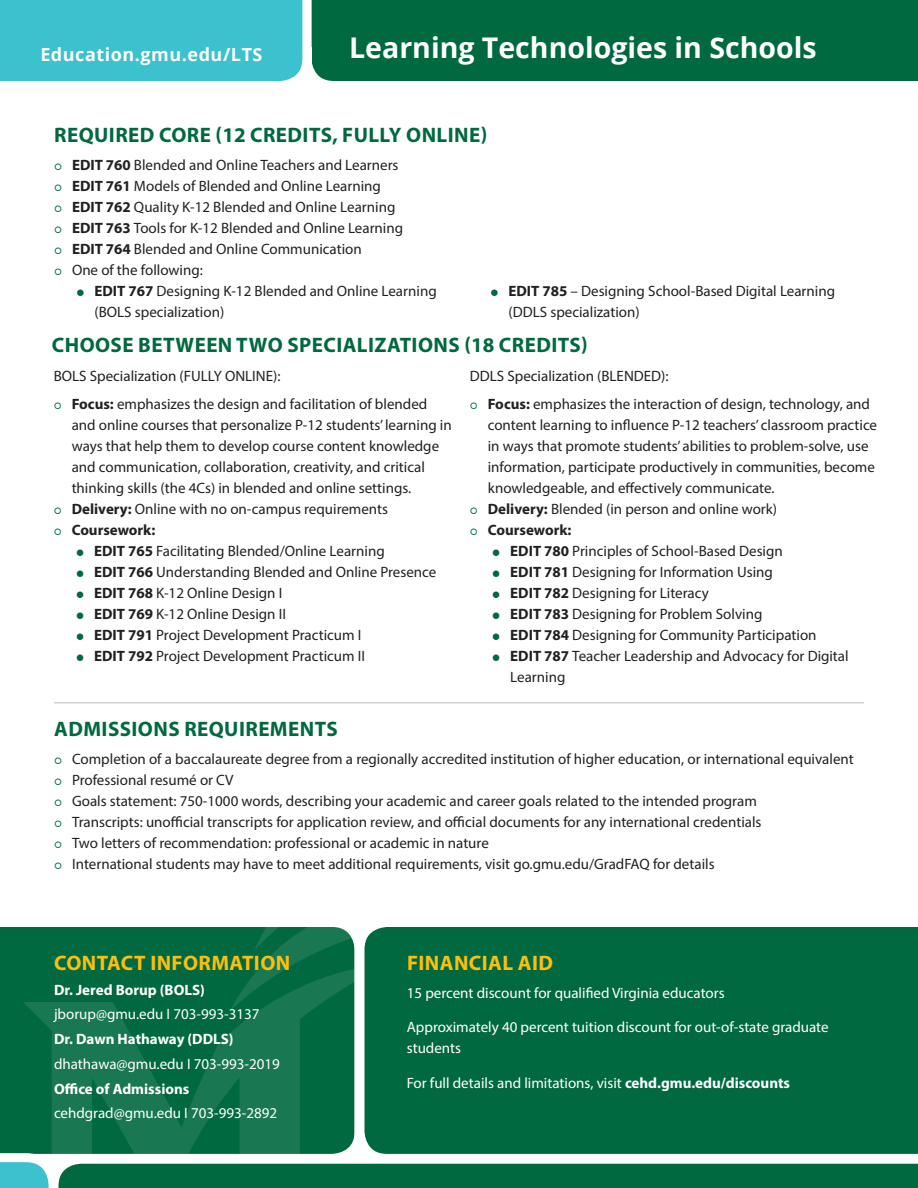
<style>
.page{position:relative;width:918px;height:1188px;background:#fff}
.page>*{position:absolute;margin:0;border:0;box-sizing:border-box;transform-origin:0 0}
.Title_-_Program_Name{font:700 28.5px "Open Sans";color:#fff}
.Subhead_-_green{font:700 21px "Myriad Pro";letter-spacing:.02em;color:#00693f}
.Subhead_-_yellow{font:700 21px "Myriad Pro";letter-spacing:.02em;color:#fdbe12}
.URL{font:700 18px "Open Sans";letter-spacing:.03em;color:#fff}
.t1{font:15px/21px "Myriad Pro";color:#212121}
.Body_-_Funding_Optio{font:15px/21px "Myriad Pro";color:#fff}
.Body_-_Contact_Info{font:15px "Myriad Pro";color:#fff}
.Body{font:15px "Myriad Pro";color:#231f20}
.Body_-_Contact_Info-2{font:700 15px "Myriad Pro";color:#fff}
.t2{font:700 15px "Myriad Pro";color:#212121}
.s1{font-weight:700}
</style>
<div class="page">
<div style="left:0;top:927px;width:229px;height:222px;background:#00693f"></div>
<div style="left:316px;top:0;width:602px;height:81px;background:#00693f"></div>
<div style="left:0;top:0;width:316px;height:81px;background:#3cc1ce"></div>
<svg style="left:229px;top:927px;width:122px;height:35px;background:#0d7048"></svg>
<svg style="left:23px;top:962px;width:328px;height:187px;background:#0b6f47"></svg>
<div style="left:351px;top:927px;width:567px;height:222px;background:#00693f"></div>
<div style="left:303px;top:47px;width:9px;height:56px;background:#fff"></div>
<svg style="left:0;top:1149px;width:918px;height:39px"></svg>
<div style="left:355px;top:902px;width:9px;height:248px;background:#fff"></div>
<hr style="left:54px;top:702px;width:810px;height:2px;background:#d1d3d4">
<p class="URL" style="left:40px;top:42px;width:224px">Education.gmu.edu/LTS</p>
<p class="Title_-_Program_Name" style="left:349px;top:28px;width:469px">Learning Technologies in Schools</p>
<p class="Subhead_-_green" style="left:54px;top:121px;width:435px">REQUIRED CORE (12 CREDITS, FULLY ONLINE)</p>
<p class="t1" style="left:72px;top:154px;width:328px"><span class="s1">EDIT 760</span> Blended and Online Teachers and Learners</p>
<p class="t1" style="left:72px;top:175px;width:310px"><span class="s1">EDIT 761</span> Models of Blended and Online Learning</p>
<p class="t1" style="left:72px;top:196px;width:325px"><span class="s1">EDIT 762</span> Quality K-12 Blended and Online Learning</p>
<p class="t1" style="left:72px;top:217px;width:333px"><span class="s1">EDIT 763</span> Tools for K-12 Blended and Online Learning</p>
<p class="t1" style="left:72px;top:238px;width:291px"><span class="s1">EDIT 764</span> Blended and Online Communication</p>
<p class="t1" style="left:72px;top:259px;width:132px">One of the following:</p>
<p class="t1" style="left:94px;top:280px;width:344px"><span class="s1">EDIT 767</span> Designing K-12 Blended and Online Learning (BOLS specialization)</p>
<p class="t1" style="left:508px;top:280px;width:328px"><span class="s1">EDIT 785</span> – Designing School-Based Digital Learning (DDLS specialization)</p>
<p class="Subhead_-_green" style="left:52px;top:332px;width:538px">CHOOSE BETWEEN TWO SPECIALIZATIONS (18 CREDITS)</p>
<p class="Body" style="left:54px;top:367px;width:228px">BOLS Specialization (FULLY ONLINE):</p>
<p class="t1" style="left:72px;top:393px;width:382px"><span class="s1">Focus:</span> emphasizes the design and facilitation of blended and online courses that personalize P-12 students’ learning in ways that help them to develop course content knowledge and communication, collaboration, creativity, and critical thinking skills (the 4Cs) in blended and online settings.</p>
<p class="t1" style="left:72px;top:498px;width:318px"><span class="s1">Delivery:</span> Online with no on-campus requirements</p>
<p class="t2" style="left:72px;top:520px;width:85px">Coursework:</p>
<p class="t1" style="left:94px;top:540px;width:292px"><span class="s1">EDIT 765</span> Facilitating Blended/Online Learning</p>
<p class="t1" style="left:94px;top:561px;width:344px"><span class="s1">EDIT 766</span> Understanding Blended and Online Presence</p>
<p class="t1" style="left:94px;top:582px;width:190px"><span class="s1">EDIT 768</span> K-12 Online Design I</p>
<p class="t1" style="left:94px;top:603px;width:193px"><span class="s1">EDIT 769</span> K-12 Online Design II</p>
<p class="t1" style="left:94px;top:624px;width:269px"><span class="s1">EDIT 791</span> Project Development Practicum I</p>
<p class="t1" style="left:94px;top:645px;width:272px"><span class="s1">EDIT 792</span> Project Development Practicum II</p>
<p class="Body" style="left:470px;top:367px;width:200px">DDLS Specialization (BLENDED):</p>
<p class="t1" style="left:488px;top:393px;width:391px"><span class="s1">Focus:</span> emphasizes the interaction of design, technology, and content learning to influence P-12 teachers’ classroom practice in ways that promote students’ abilities to problem-solve, use information, participate productively in communities, become knowledgeable, and effectively communicate.</p>
<p class="t1" style="left:488px;top:498px;width:291px"><span class="s1">Delivery:</span> Blended (in person and online work)</p>
<p class="t2" style="left:488px;top:520px;width:85px">Coursework:</p>
<p class="t1" style="left:510px;top:540px;width:274px"><span class="s1">EDIT 780</span> Principles of School-Based Design</p>
<p class="t1" style="left:510px;top:561px;width:264px"><span class="s1">EDIT 781</span> Designing for Information Using</p>
<p class="t1" style="left:510px;top:582px;width:200px"><span class="s1">EDIT 782</span> Designing for Literacy</p>
<p class="t1" style="left:510px;top:603px;width:254px"><span class="s1">EDIT 783</span> Designing for Problem Solving</p>
<p class="t1" style="left:510px;top:624px;width:308px"><span class="s1">EDIT 784</span> Designing for Community Participation</p>
<p class="t1" style="left:510px;top:645px;width:340px"><span class="s1">EDIT 787</span> Teacher Leadership and Advocacy for Digital<br>Learning</p>
<p class="Subhead_-_green" style="left:54px;top:715px;width:285px">ADMISSIONS REQUIREMENTS</p>
<p class="t1" style="left:72px;top:748px;width:783px">Completion of a baccalaureate degree from a regionally accredited institution of higher education, or international equivalent</p>
<p class="t1" style="left:72px;top:769px;width:163px">Professional resumé or CV</p>
<p class="t1" style="left:72px;top:790px;width:686px">Goals statement: 750-1000 words, describing your academic and career goals related to the intended program</p>
<p class="t1" style="left:72px;top:811px;width:691px">Transcripts: unofficial transcripts for application review, and official documents for any international credentials</p>
<p class="t1" style="left:72px;top:832px;width:418px">Two letters of recommendation: professional or academic in nature</p>
<p class="t1" style="left:72px;top:853px;width:644px">International students may have to meet additional requirements, visit go.gmu.edu/GradFAQ for details</p>
<p class="Subhead_-_yellow" style="left:54px;top:949px;width:238px">CONTACT INFORMATION</p>
<p class="Body_-_Contact_Info-2" style="left:54px;top:980px;width:152px">Dr. Jered Borup (BOLS)</p>
<p class="Body_-_Contact_Info" style="left:54px;top:1005px;width:207px">jborup@gmu.edu I 703-993-3137</p>
<p class="Body_-_Contact_Info-2" style="left:54px;top:1029px;width:181px">Dr. Dawn Hathaway (DDLS)</p>
<p class="Body_-_Contact_Info" style="left:54px;top:1054px;width:228px">dhathawa@gmu.edu I 703-993-2019</p>
<p class="Body_-_Contact_Info-2" style="left:54px;top:1079px;width:137px">Office of Admissions</p>
<p class="Body_-_Contact_Info" style="left:54px;top:1104px;width:225px">cehdgrad@gmu.edu I 703-993-2892</p>
<p class="Subhead_-_yellow" style="left:407px;top:949px;width:148px">FINANCIAL AID</p>
<p class="Body_-_Funding_Optio" style="left:407px;top:982px;width:319px">15 percent discount for qualified Virginia educators</p>
<p class="Body_-_Funding_Optio" style="left:407px;top:1016px;width:423px">Approximately 40 percent tuition discount for out-of-state graduate students</p>
<p class="Body_-_Funding_Optio" style="left:407px;top:1072px;width:385px">For full details and limitations, visit <span class="s1">cehd.gmu.edu/discounts</span></p>
</div>
